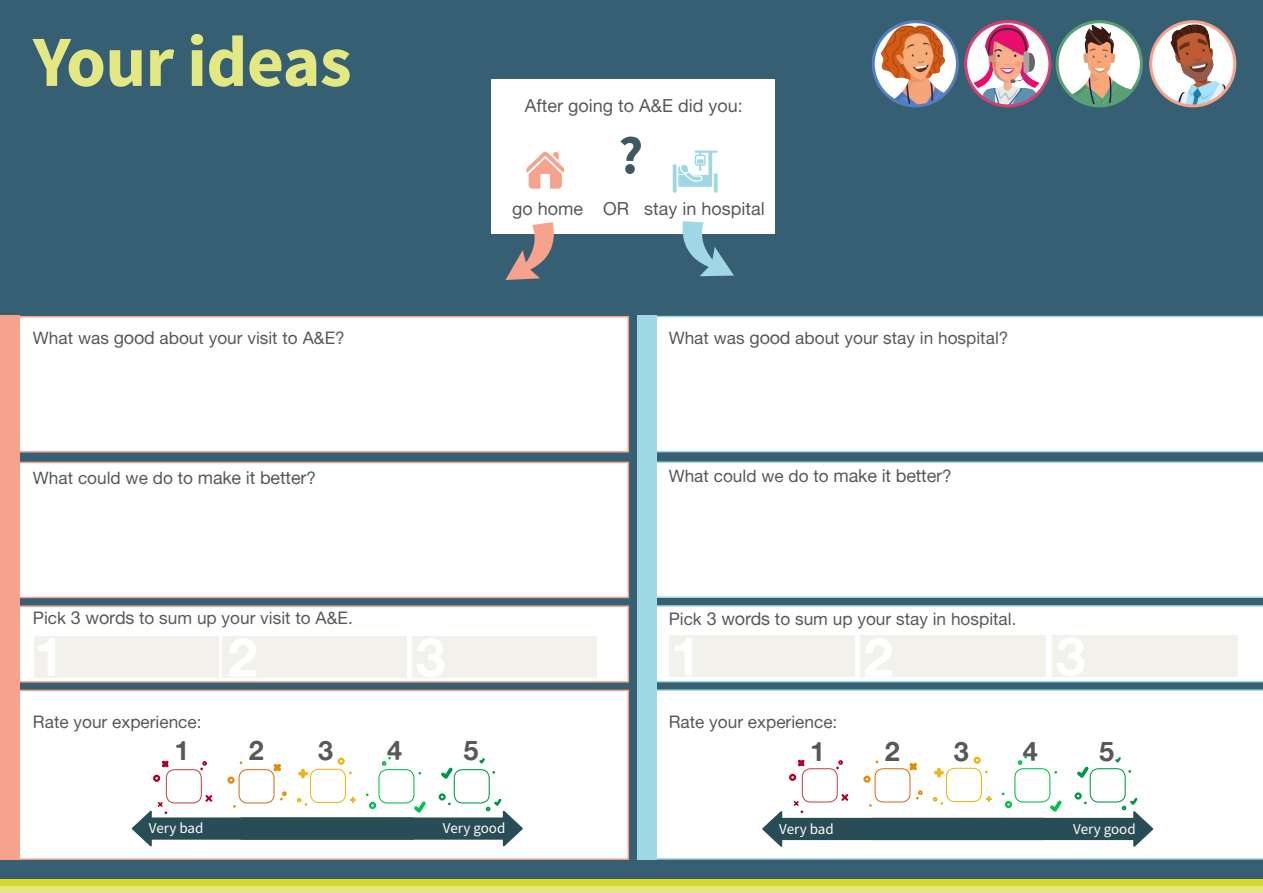
<style>
.page{position:relative;width:1263px;height:893px;background:#fff}
.page>*{position:absolute;margin:0;border:0;box-sizing:border-box;transform-origin:0 0}
.t1{font:700 72px "Source Sans Pro";letter-spacing:-.01em;color:#e3e883}
.t2{font:700 54px "Source Sans Pro";color:#3d5b5f}
.t3{font:27px "Alte Haas Grotesk Bold";color:#57585a}
.t4{font:18px "Alte Haas Grotesk";color:#57585a}
.t5{font:17.25px "Alte Haas Grotesk";color:#57585a}
.t6{font:15px "Source Sans Pro";color:#fffef6}
.s1{font-size:18px}
</style>
<div class="page">
<div style="left:0;top:0;width:1263px;height:882px;background:#375f73"></div>
<div style="left:19px;top:316px;width:610px;height:137px;background:#fff"></div>
<div style="left:657px;top:316px;width:606px;height:136px;background:#fff"></div>
<div style="left:19px;top:462px;width:610px;height:136px;background:#fff"></div>
<div style="left:657px;top:461px;width:606px;height:137px;background:#fff"></div>
<div style="left:19px;top:690px;width:610px;height:170px;background:#fff"></div>
<div style="left:657px;top:689px;width:606px;height:171px;background:#fff"></div>
<svg style="left:19px;top:605px;width:610px;height:78px;background:#faf3f2"></svg>
<svg style="left:657px;top:605px;width:606px;height:77px;background:#f7fbfc"></svg>
<div style="left:491px;top:80px;width:284px;height:154px;background:#fff"></div>
<img style="left:873px;top:26px;width:84px;height:80px">
<div style="left:872px;top:20px;width:87px;height:87px;border:3px solid #547fbf;border-radius:50%"></div>
<svg style="left:966px;top:22px;width:84px;height:84px"></svg>
<img style="left:974px;top:24px;width:69px;height:82px">
<div style="left:964px;top:20px;width:87px;height:87px;border:3px solid #d24170;border-radius:50%"></div>
<img style="left:1057px;top:24px;width:84px;height:82px">
<div style="left:1056px;top:20px;width:87px;height:87px;border:3px solid #58a075;border-radius:50%"></div>
<img style="left:1151px;top:24px;width:84px;height:82px">
<div style="left:1149px;top:20px;width:87px;height:87px;border:3px solid #f7a28c;border-radius:50%"></div>
<svg style="left:505px;top:222px;width:49px;height:58px"></svg>
<svg style="left:682px;top:221px;width:52px;height:55px"></svg>
<svg style="left:673px;top:151px;width:45px;height:42px"></svg>
<svg style="left:526px;top:151px;width:39px;height:38px"></svg>
<div style="left:34px;top:636px;width:185px;height:42px;background:#f2f1ec"></div>
<div style="left:669px;top:635px;width:186px;height:42px;background:#f2f1ec"></div>
<div style="left:412px;top:636px;width:185px;height:42px;background:#f2f1ec"></div>
<div style="left:1052px;top:635px;width:185px;height:42px;background:#f2f1ec"></div>
<div style="left:222px;top:636px;width:185px;height:42px;background:#f2f1ec"></div>
<div style="left:860px;top:635px;width:186px;height:42px;background:#f2f1ec"></div>
<div style="left:0;top:316px;width:19px;height:544px;background:#f7a28c"></div>
<div style="left:637px;top:316px;width:20px;height:544px;background:#a0d7e4"></div>
<svg style="left:438px;top:764px;width:18px;height:19px"></svg>
<svg style="left:477px;top:756px;width:18px;height:18px"></svg>
<svg style="left:382px;top:757px;width:9px;height:9px"></svg>
<div style="left:338px;top:758px;width:7px;height:7px;border:2px solid #f0b514;border-radius:50%"></div>
<svg style="left:300px;top:770px;width:6px;height:7px"></svg>
<div style="left:227px;top:777px;width:8px;height:7px;border:2px solid #e68c00;border-radius:50%"></div>
<svg style="left:270px;top:760px;width:14px;height:15px"></svg>
<div style="left:153px;top:775px;width:7px;height:7px;border:2px solid #b00029;border-radius:50%"></div>
<svg style="left:200px;top:761px;width:7px;height:9px"></svg>
<svg style="left:159px;top:758px;width:13px;height:12px"></svg>
<svg style="left:1074px;top:763px;width:18px;height:19px"></svg>
<svg style="left:1113px;top:755px;width:18px;height:18px"></svg>
<svg style="left:1017px;top:756px;width:10px;height:9px"></svg>
<div style="left:973px;top:757px;width:8px;height:7px;border:2px solid #f0b514;border-radius:50%"></div>
<svg style="left:936px;top:769px;width:6px;height:7px"></svg>
<div style="left:863px;top:776px;width:7px;height:7px;border:2px solid #e68c00;border-radius:50%"></div>
<svg style="left:906px;top:760px;width:14px;height:14px"></svg>
<div style="left:789px;top:774px;width:7px;height:7px;border:2px solid #b00029;border-radius:50%"></div>
<svg style="left:836px;top:760px;width:7px;height:9px"></svg>
<svg style="left:795px;top:757px;width:12px;height:12px"></svg>
<div style="left:454px;top:770px;width:35px;height:33px;background:#fff;border-radius:8px"></div>
<div style="left:454px;top:769px;width:36px;height:34px;border:1px solid #00964a;border-radius:8px"></div>
<div style="left:1090px;top:769px;width:35px;height:33px;background:#fff;border-radius:8px"></div>
<div style="left:1090px;top:768px;width:36px;height:34px;border:1px solid #00964a;border-radius:8px"></div>
<div style="left:379px;top:770px;width:35px;height:33px;background:#fff;border-radius:8px"></div>
<div style="left:378px;top:769px;width:36px;height:34px;border:1px solid #00bf4a;border-radius:8px"></div>
<div style="left:1015px;top:769px;width:35px;height:33px;background:#fff;border-radius:8px"></div>
<div style="left:1014px;top:768px;width:36px;height:34px;border:1px solid #00bf4a;border-radius:8px"></div>
<div style="left:310px;top:769px;width:35px;height:33px;background:#fff;border-radius:8px"></div>
<div style="left:310px;top:769px;width:36px;height:34px;border:1px solid #f0b514;border-radius:8px"></div>
<div style="left:946px;top:768px;width:35px;height:34px;background:#fff;border-radius:8px"></div>
<div style="left:946px;top:768px;width:36px;height:34px;border:1px solid #f0b514;border-radius:8px"></div>
<div style="left:239px;top:770px;width:35px;height:33px;background:#fff;border-radius:8px"></div>
<div style="left:239px;top:769px;width:36px;height:34px;border:1px solid #dd6d1c;border-radius:8px"></div>
<div style="left:875px;top:769px;width:35px;height:33px;background:#fff;border-radius:8px"></div>
<div style="left:874px;top:768px;width:36px;height:34px;border:1px solid #dd6d1c;border-radius:8px"></div>
<div style="left:166px;top:770px;width:35px;height:33px;background:#fff;border-radius:8px"></div>
<div style="left:166px;top:769px;width:36px;height:34px;border:1px solid #c6464b;border-radius:8px"></div>
<div style="left:802px;top:769px;width:35px;height:33px;background:#fff;border-radius:8px"></div>
<div style="left:802px;top:768px;width:36px;height:34px;border:1px solid #c6464b;border-radius:8px"></div>
<svg style="left:132px;top:791px;width:391px;height:56px;background:#a7b5b7"></svg>
<svg style="left:762px;top:790px;width:391px;height:57px;background:#a8b7b9"></svg>
<div style="left:0;top:879px;width:1263px;height:14px;background:#e3e883"></div>
<svg style="left:0;top:879px;width:1263px;height:7px;background:#d4da2d"></svg>
<p class="t1" style="left:33px;top:13px;width:320px">Your ideas</p>
<p class="t5" style="left:33px;top:327px;width:313px">What was <span class="s1">good</span> about your visit to A&amp;E?</p>
<p class="t5" style="left:33px;top:467px;width:284px">What could we do to <span class="s1">make it better</span>?</p>
<p class="t4" style="left:525px;top:95px;width:220px">After going to A&amp;E did you:</p>
<p class="t2" style="left:618px;top:119px;width:27px">?</p>
<p class="t4" style="left:512px;top:198px;width:73px">go home</p>
<p class="t4" style="left:603px;top:198px;width:163px">OR stay in hospital</p>
<p class="t5" style="left:669px;top:327px;width:341px">What was <span class="s1">good</span> about your stay in hospital?</p>
<p class="t5" style="left:669px;top:465px;width:284px">What could we do to <span class="s1">make it better</span>?</p>
<p class="t5" style="left:33px;top:608px;width:321px">Pick <span class="s1">3 words</span> to sum up your visit to A&amp;E.</p>
<p class="t5" style="left:33px;top:711px;width:170px">Rate your experience:</p>
<p class="t3" style="left:175px;top:734px;width:17px">1</p>
<p class="t3" style="left:249px;top:734px;width:17px">2</p>
<p class="t3" style="left:318px;top:734px;width:17px">3</p>
<p class="t3" style="left:387px;top:734px;width:17px">4</p>
<p class="t3" style="left:464px;top:734px;width:17px">5</p>
<p class="t5" style="left:669px;top:608px;width:349px">Pick <span class="s1">3 words</span> to sum up your stay in hospital.</p>
<p class="t5" style="left:669px;top:712px;width:170px">Rate your experience:</p>
<p class="t3" style="left:810px;top:734px;width:17px">1</p>
<p class="t3" style="left:885px;top:734px;width:17px">2</p>
<p class="t3" style="left:954px;top:734px;width:17px">3</p>
<p class="t3" style="left:1023px;top:734px;width:17px">4</p>
<p class="t3" style="left:1099px;top:734px;width:17px">5</p>
<p class="t6" style="left:149px;top:819px;width:56px">Very bad</p>
<p class="t6" style="left:443px;top:819px;width:64px">Very good</p>
<p class="t6" style="left:779px;top:819px;width:56px">Very bad</p>
<p class="t6" style="left:1073px;top:819px;width:64px">Very good</p>
</div>
